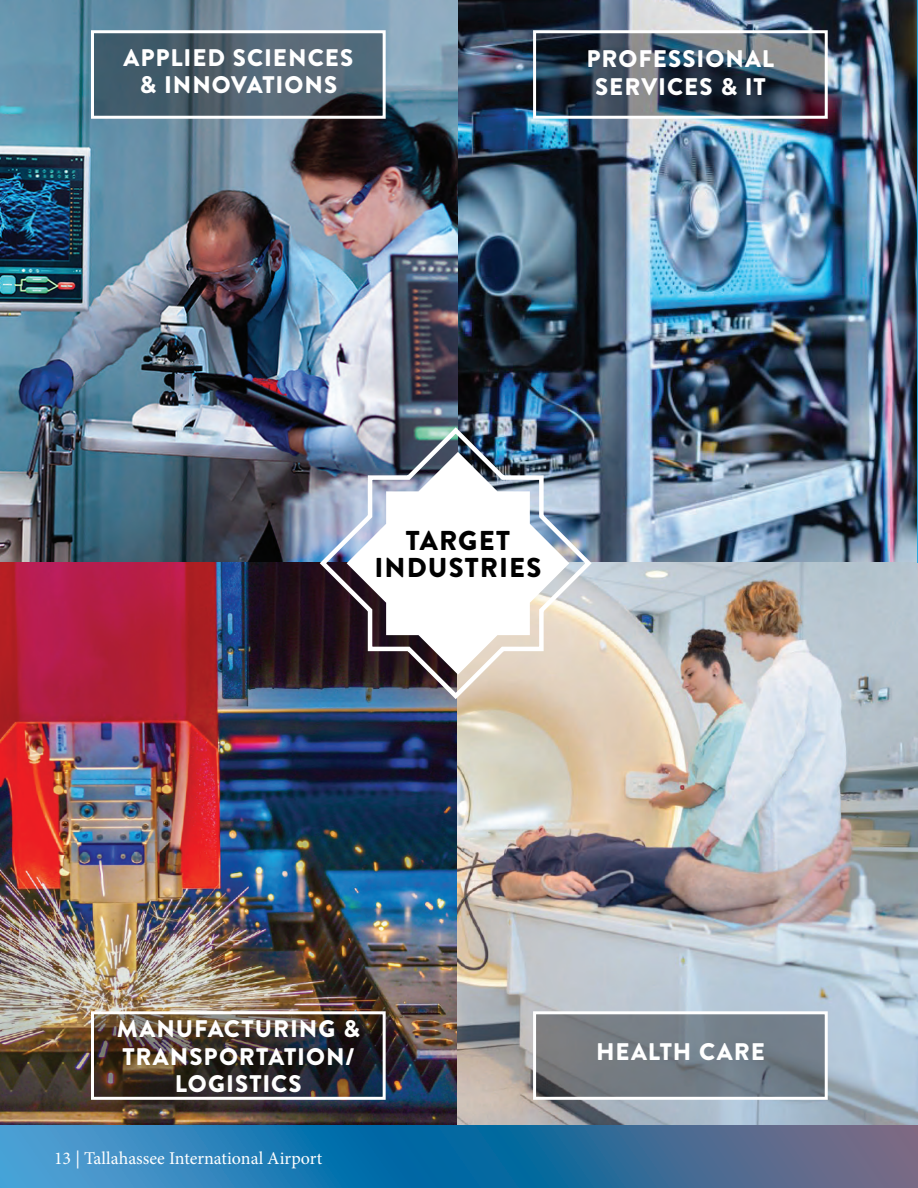
<style>
.page{position:relative;width:918px;height:1188px;background:#fff}
.page>*{position:absolute;margin:0;border:0;box-sizing:border-box;transform-origin:0 0}
.t1{font:900 27.3px/27.3px "Brandon Grotesque";letter-spacing:.04em;color:#000;text-align:center}
.t2{font:900 24px/27.3px "Brandon Grotesque";letter-spacing:.04em;color:#fff;text-align:center}
.t3{font:18px "Minion Pro";color:#fff}
</style>
<div class="page">
<img style="left:0;top:0;width:918px;height:1126px">
<img style="left:317px;top:424px;width:278px;height:278px">
<svg style="left:537px;top:34px;width:287px;height:81px;background:#3f4b5a"></svg>
<div style="left:533px;top:30px;width:295px;height:89px;border:3px solid #fff"></div>
<svg style="left:95px;top:34px;width:287px;height:81px;background:#4a5d6b"></svg>
<div style="left:91px;top:30px;width:295px;height:89px;border:3px solid #fff"></div>
<svg style="left:537px;top:1015px;width:287px;height:81px;background:#727b83"></svg>
<div style="left:533px;top:1011px;width:295px;height:89px;border:3px solid #fff"></div>
<img style="left:95px;top:1015px;width:287px;height:81px">
<div style="left:91px;top:1011px;width:295px;height:89px;border:3px solid #fff"></div>
<hr style="left:917px;top:0;width:1px;height:563px;background:#27a9e1">
<svg style="left:0;top:1126px;width:918px;height:62px;background:#3376a6"></svg>
<p class="t2" style="left:124px;top:44px;width:231px">APPLIED SCIENCES &amp; INNOVATIONS</p>
<p class="t2" style="left:587px;top:46px;width:189px">PROFESSIONAL<br>SERVICES &amp; IT</p>
<p class="t1" style="left:375px;top:527px;width:168px">TARGET<br>INDUSTRIES</p>
<p class="t2" style="left:117px;top:1016px;width:245px">MANUFACTURING &amp;<br>TRANSPORTATION/<br>LOGISTICS</p>
<p class="t3" style="left:54px;top:1146px;width:270px">13 | Tallahassee International Airport</p>
<p class="t2" style="left:596px;top:1038px;width:170px">HEALTH CARE</p>
</div>
